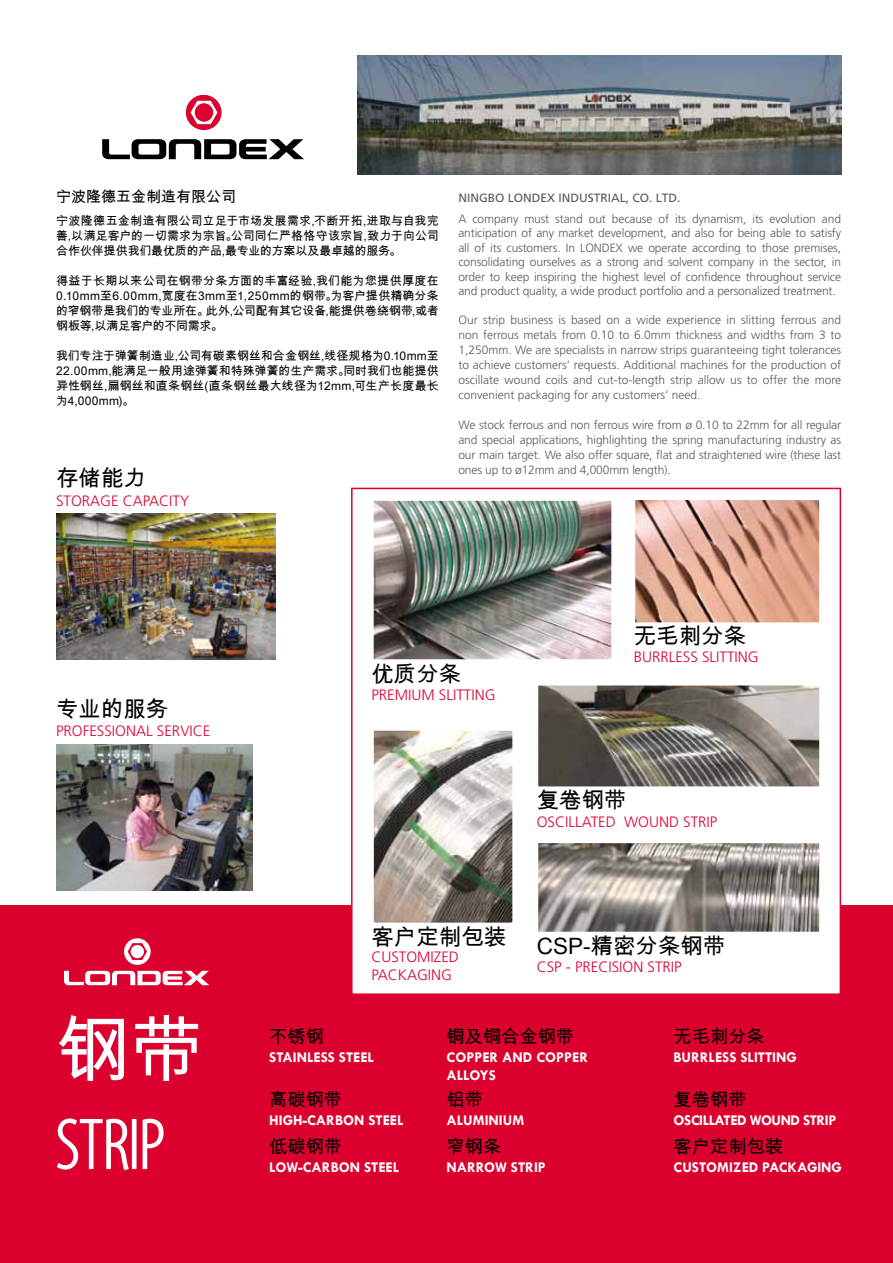
<style>
.page{position:relative;width:893px;height:1263px;background:#fff}
.page>*{position:absolute;margin:0;border:0;box-sizing:border-box;transform-origin:0 0}
.t1{font:condensed 74.25px "Santana";color:#fff}
.t2{font:74.25px "Arial Unicode MS";color:#fff}
.t3{font:22.5px "Arial Unicode MS";color:#000}
.t4{font:18.15px "Arial Unicode MS";color:#000}
.t5{font:300 15px/18px "Frutiger LT Std";color:#dc002e}
.t6{font:700 15px/18px "Tw Cen";color:#fff}
.t7{font:700 15px "Tw Cen";letter-spacing:-.03em;color:#fff}
.t8{font:15px "Arial Unicode MS";color:#000}
.t9{font:300 12px/15px "Frutiger LT Std";letter-spacing:-.01em;color:#58585a;text-align:justify}
.t10{font:12px/15px "Arial Unicode MS";letter-spacing:-.005em;color:#000;text-align:justify}
.t11{font:12px "Frutiger";color:#58585a}
</style>
<div class="page">
<div style="left:0;top:905px;width:893px;height:358px;background:#dc002e"></div>
<div style="left:351px;top:488px;width:490px;height:507px;background:#fff;border:2px solid #dc002e"></div>
<img style="left:373px;top:500px;width:239px;height:160px">
<img style="left:373px;top:730px;width:140px;height:193px">
<svg style="left:538px;top:685px;width:282px;height:102px;background:#79736b"></svg>
<svg style="left:538px;top:843px;width:282px;height:89px;background:#97918b"></svg>
<svg style="left:635px;top:500px;width:185px;height:123px;background:#d3a08c"></svg>
<img style="left:358px;top:56px;width:483px;height:118px">
<svg style="left:102px;top:139px;width:202px;height:20px"></svg>
<svg style="left:186px;top:95px;width:36px;height:35px"></svg>
<div style="left:195px;top:103px;width:18px;height:19px;background:#dc002e;border-radius:50%"></div>
<svg style="left:64px;top:971px;width:145px;height:14px"></svg>
<svg style="left:124px;top:938px;width:27px;height:27px"></svg>
<div style="left:131px;top:945px;width:13px;height:13px;background:#fff;border-radius:50%"></div>
<img style="left:56px;top:514px;width:219px;height:145px">
<img style="left:56px;top:745px;width:196px;height:146px">
<p class="t8" style="left:56px;top:185px;width:182px">宁波隆德五金制造有限公司</p>
<p class="t10" style="left:56px;top:213px;width:384px">宁波隆德五金制造有限公司立足于市场发展需求,不断开拓,进取与自我完善,以满足客户的一切需求为宗旨。公司同仁严格恪守该宗旨,致力于向公司合作伙伴提供我们最优质的产品,最专业的方案以及最卓越的服务。</p>
<p class="t10" style="left:56px;top:273px;width:384px">得益于长期以来公司在钢带分条方面的丰富经验,我们能为您提供厚度在0.10mm至6.00mm,宽度在3mm至1,250mm的钢带。为客户提供精确分条的窄钢带是我们的专业所在。此外,公司配有其它设备,能提供卷绕钢带,或者钢板等,以满足客户的不同需求。</p>
<p class="t10" style="left:56px;top:348px;width:384px">我们专注于弹簧制造业,公司有碳素钢丝和合金钢丝,线径规格为0.10mm至22.00mm,能满足一般用途弹簧和特殊弹簧的生产需求。同时我们也能提供异性钢丝,扁钢丝和直条钢丝(直条钢丝最大线径为12mm,可生产长度最长为4,000mm)。</p>
<h2 class="t3" style="left:56px;top:461px;width:92px">存储能力</h2>
<p class="t5" style="left:56px;top:492px;width:135px">STORAGE CAPACITY</p>
<p class="t11" style="left:458px;top:190px;width:224px">NINGBO LONDEX INDUSTRIAL, CO. LTD.</p>
<p class="t9" style="left:458px;top:212px;width:384px;line-height:14.4px">A company must stand out because of its dynamism, its evolution and anticipation of any market development, and also for being able to satisfy all of its customers. In LONDEX we operate according to those premises, consolidating ourselves as a strong and solvent company in the sector, in order to keep inspiring the highest level of confidence throughout service and product quality, a wide product portfolio and a personalized treatment.</p>
<p class="t9" style="left:458px;top:313px;width:384px">Our strip business is based on a wide experience in slitting ferrous and non ferrous metals from 0.10 to 6.0mm thickness and widths from 3 to 1,250mm. We are specialists in narrow strips guaranteeing tight tolerances to achieve customers’ requests. Additional machines for the production of oscillate wound coils and cut-to-length strip allow us to offer the more convenient packaging for any customers’ need.</p>
<p class="t9" style="left:458px;top:418px;width:384px">We stock ferrous and non ferrous wire from ø 0.10 to 22mm for all regular and special applications, highlighting the spring manufacturing industry as our main target. We also offer square, flat and straightened wire (these last ones up to ø12mm and 4,000mm length).</p>
<h2 class="t3" style="left:634px;top:620px;width:114px">无毛刺分条</h2>
<h2 class="t3" style="left:56px;top:693px;width:114px">专业的服务</h2>
<p class="t5" style="left:56px;top:721px;width:156px">PROFESSIONAL SERVICE</p>
<h1 class="t2" style="left:56px;top:996px;width:150px">钢带</h1>
<h1 class="t1" style="left:56px;top:1109px;width:110px">STRIP</h1>
<h3 class="t4" style="left:269px;top:1024px;width:56px">不锈钢</h3>
<h2 class="t3" style="left:371px;top:658px;width:91px">优质分条</h2>
<p class="t5" style="left:371px;top:686px;width:126px">PREMIUM SLITTING</p>
<p class="t5" style="left:634px;top:648px;width:127px">BURRLESS SLITTING</p>
<h2 class="t3" style="left:537px;top:784px;width:91px">复卷钢带</h2>
<p class="t5" style="left:537px;top:813px;width:182px">OSCILLATED WOUND STRIP</p>
<h2 class="t3" style="left:371px;top:921px;width:136px">客户定制包装</h2>
<p class="t5" style="left:371px;top:948px;width:89px">CUSTOMIZED<br>PACKAGING</p>
<h2 class="t3" style="left:537px;top:929px;width:190px">CSP-精密分条钢带</h2>
<p class="t5" style="left:537px;top:958px;width:147px">CSP - PRECISION STRIP</p>
<h3 class="t4" style="left:447px;top:1024px;width:129px">铜及铜合金钢带</h3>
<h3 class="t4" style="left:674px;top:1024px;width:93px">无毛刺分条</h3>
<p class="t6" style="left:269px;top:1048px;width:106px">STAINLESS STEEL</p>
<p class="t6" style="left:447px;top:1048px;width:143px">COPPER AND COPPER<br>ALLOYS</p>
<p class="t6" style="left:674px;top:1048px;width:125px">BURRLESS SLITTING</p>
<h3 class="t4" style="left:269px;top:1087px;width:74px">高碳钢带</h3>
<h3 class="t4" style="left:447px;top:1087px;width:38px">铝带</h3>
<h3 class="t4" style="left:674px;top:1087px;width:74px">复卷钢带</h3>
<p class="t6" style="left:269px;top:1111px;width:136px">HIGH-CARBON STEEL</p>
<p class="t6" style="left:447px;top:1111px;width:79px">ALUMINIUM</p>
<p class="t7" style="left:674px;top:1111px;width:164px">OSCILLATED WOUND STRIP</p>
<h3 class="t4" style="left:269px;top:1133px;width:74px">低碳钢带</h3>
<h3 class="t4" style="left:447px;top:1133px;width:56px">窄钢条</h3>
<h3 class="t4" style="left:674px;top:1133px;width:111px">客户定制包装</h3>
<p class="t6" style="left:269px;top:1157px;width:131px">LOW-CARBON STEEL</p>
<p class="t6" style="left:447px;top:1157px;width:101px">NARROW STRIP</p>
<p class="t6" style="left:674px;top:1157px;width:170px">CUSTOMIZED PACKAGING</p>
</div>
